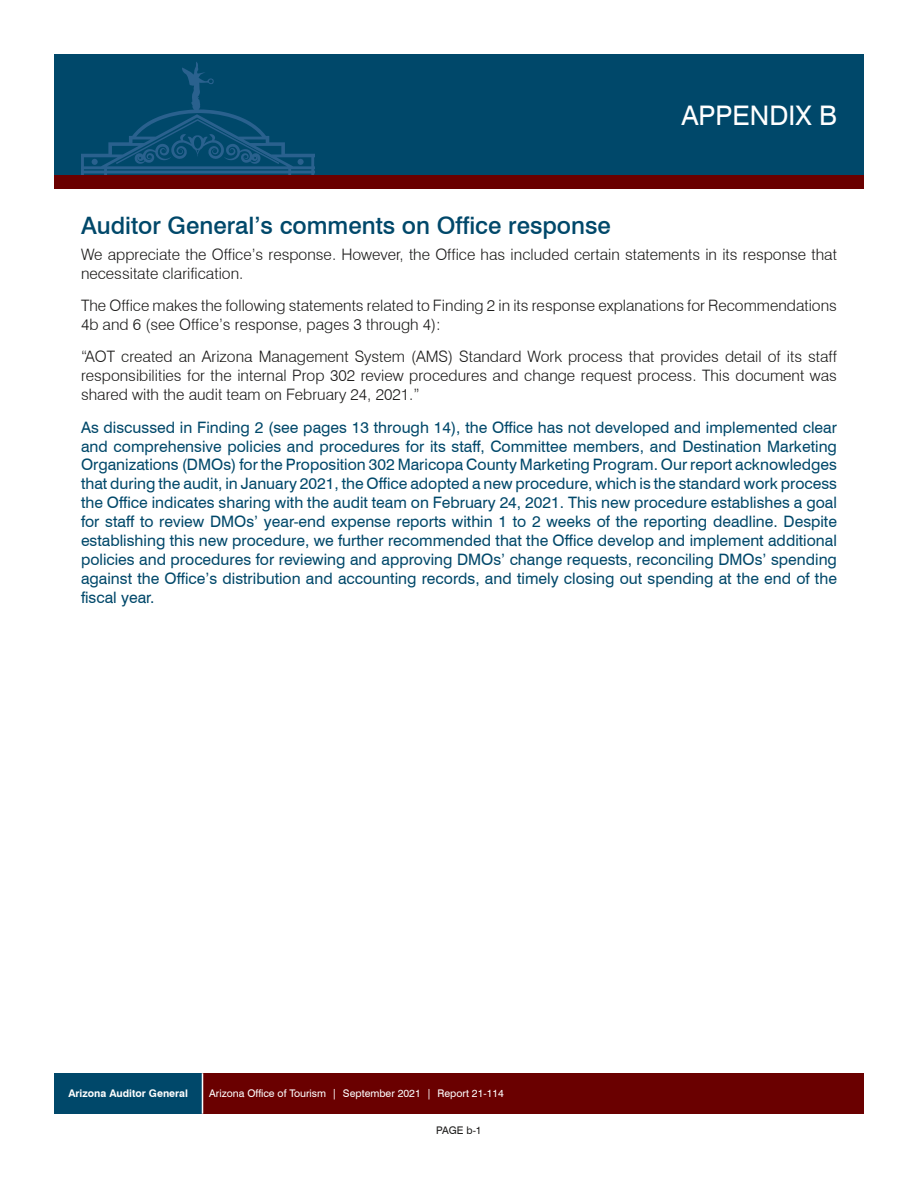
<style>
.page{position:relative;width:918px;height:1188px;background:#fff}
.page>*{position:absolute;margin:0;border:0;box-sizing:border-box;transform-origin:0 0}
.t1{font:27px "Swiss 721 BT";color:#fff}
.t2{font:500 24px "Swiss 721 BT";color:#00486a}
.t3{font:15.75px/18.9px "Swiss 721 BT";color:#00486a;text-align:justify}
.t4{font:300 15.75px/18.9px "Swiss 721 BT";color:#1c1b1a}
.t5{font:10.5px "Swiss 721 BT";color:#fff}
.t6{font:700 10.5px "Swiss 721 BT";color:#fff}
.t7{font:10.5px "Swiss 721 BT";color:#1c1b1a}
</style>
<div class="page">
<div style="left:54px;top:54px;width:810px;height:122px;background:#00486a"></div>
<div style="left:54px;top:176px;width:810px;height:13px;background:#6a0000"></div>
<svg style="left:81px;top:62px;width:233px;height:112px"></svg>
<div style="left:54px;top:1073px;width:148px;height:41px;background:#00486a"></div>
<div style="left:202px;top:1073px;width:662px;height:41px;background:#6a0000"></div>
<hr style="left:202px;top:1073px;width:1px;height:41px;background:#fff">
<h1 class="t1" style="left:681px;top:99px;width:157px">APPENDIX B</h1>
<h2 class="t2" style="left:81px;top:211px;width:531px">Auditor General’s comments on Office response</h2>
<p class="t4" style="left:81px;top:245px;width:758px">We appreciate the Office’s response. However, the Office has included certain statements in its response that necessitate clarification.</p>
<p class="t4" style="left:81px;top:296px;width:757px">The Office makes the following statements related to Finding 2 in its response explanations for Recommendations<br>4b and 6 (see Office’s response, pages 3 through 4):</p>
<p class="t4" style="left:81px;top:347px;width:758px;text-align:justify">“AOT created an Arizona Management System (AMS) Standard Work process that provides detail of its staff responsibilities for the internal Prop 302 review procedures and change request process. This document was shared with the audit team on February 24, 2021.”</p>
<p class="t3" style="left:81px;top:418px;width:758px">As discussed in Finding 2 (see pages 13 through 14), the Office has not developed and implemented clear and comprehensive policies and procedures for its staff, Committee members, and Destination Marketing Organizations (DMOs) for the Proposition 302 Maricopa County Marketing Program. Our report acknowledges that during the audit, in January 2021, the Office adopted a new procedure, which is the standard work process the Office indicates sharing with the audit team on February 24, 2021. This new procedure establishes a goal for staff to review DMOs’ year-end expense reports within 1 to 2 weeks of the reporting deadline. Despite establishing this new procedure, we further recommended that the Office develop and implement additional policies and procedures for reviewing and approving DMOs’ change requests, reconciling DMOs’ spending against the Office’s distribution and accounting records, and timely closing out spending at the end of the fiscal year.</p>
<p class="t6" style="left:68px;top:1087px;width:121px">Arizona Auditor General</p>
<p class="t5" style="left:209px;top:1087px;width:296px">Arizona Office of Tourism | September 2021 | Report 21-114</p>
<p class="t7" style="left:436px;top:1124px;width:47px">PAGE b-1</p>
</div>
